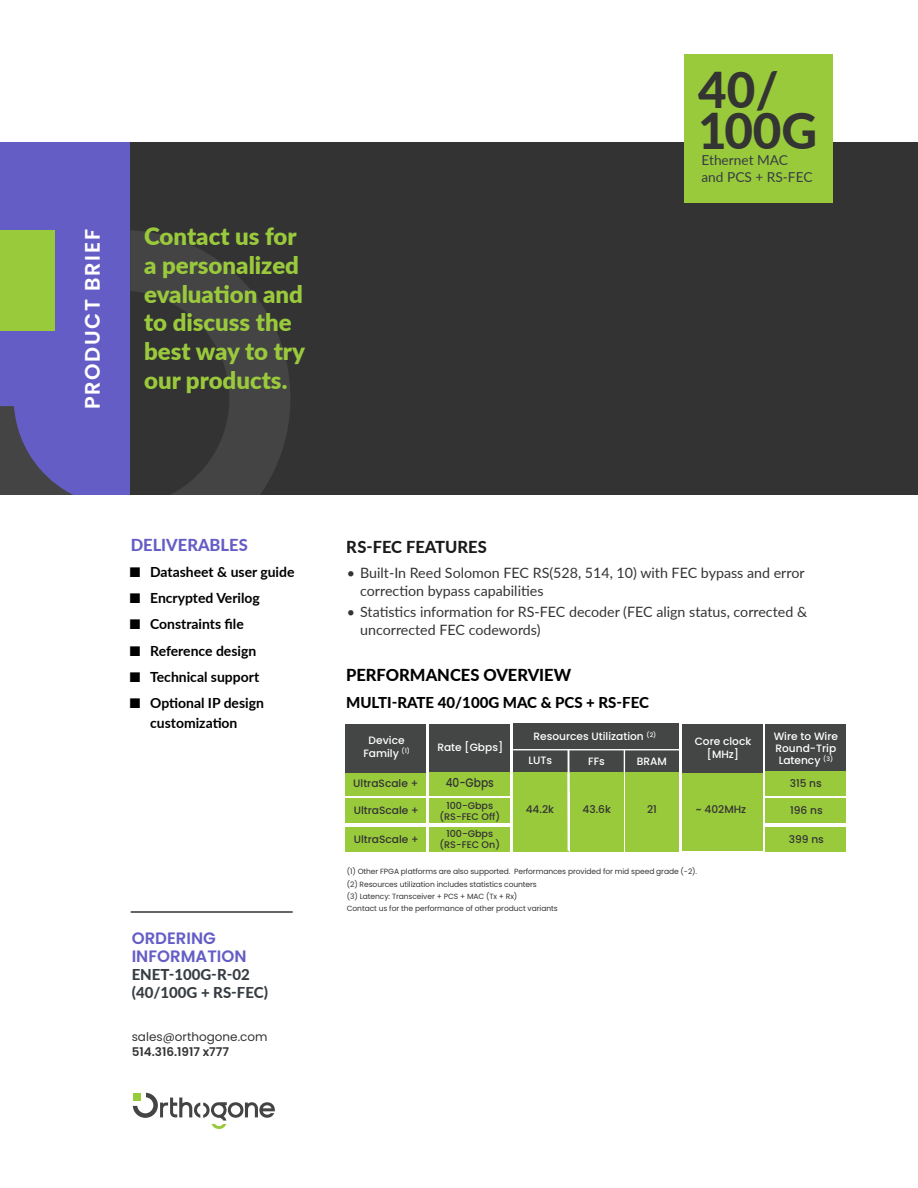
<style>
.page{position:relative;width:918px;height:1188px;background:#fff}
.page>*{position:absolute;margin:0;border:0;box-sizing:border-box;transform-origin:0 0}
.t1{font:800 49.35px/41.1px "Lato";color:#343433}
.t2{font:900 24px/28.8px "Lato";color:#9aca3c}
.t3{font:600 21px "Poppins";letter-spacing:.075em;color:#fff}
.t4{font:800 16.5px "Lato";color:#000}
.t5{font:600 16.5px/18px "Poppins";color:#655dc6}
.t6{font:800 16.5px "Lato";color:#655dc6}
.t7{font:800 15px "Lato";color:#000}
.t8{font:800 15px/18px "Lato";color:#373d42}
.t9{font:14.25px/18px "Lato";color:#343433}
.t10{font:700 13.95px/19.5px "Lato";color:#000;text-align:center}
.t11{font:13.65px/16.5px "Lato";color:#373d42}
.t12{font:500 12.45px "Poppins";color:#333;scale:.86 1}
.t13{font:12px "Poppins";color:#343433}
.t14{font:600 12px "Poppins";color:#343433}
.t15{font:500 10.65px/12.3px "Poppins";color:#fff;text-align:center}
.t16{font:500 10.65px "Poppins";color:#333}
.t17{font:500 9.6px/10.9px "Poppins";color:#333;text-align:center}
.t18{font:7.5px/12.3px "Poppins";letter-spacing:-.01em;color:#333}
</style>
<div class="page">
<svg style="left:133px;top:1093px;width:142px;height:36px"></svg>
<div style="left:0;top:143px;width:918px;height:352px;background:#333"></div>
<div style="left:0;top:143px;width:130px;height:352px;background:#655dc6"></div>
<hr style="left:131px;top:911px;width:162px;height:2px;background:#333">
<div style="left:346px;top:771px;width:80px;height:25px;background:#99ca3c"></div>
<div style="left:346px;top:724px;width:80px;height:48px;background:#444545"></div>
<div style="left:430px;top:724px;width:80px;height:48px;background:#444545"></div>
<div style="left:430px;top:772px;width:80px;height:23px;background:#99ca3c"></div>
<div style="left:682px;top:772px;width:81px;height:79px;background:#99ca3c"></div>
<div style="left:682px;top:724px;width:81px;height:48px;background:#444545"></div>
<div style="left:766px;top:724px;width:80px;height:48px;background:#444545"></div>
<div style="left:513px;top:724px;width:166px;height:26px;background:#444545"></div>
<div style="left:513px;top:750px;width:55px;height:22px;background:#444545"></div>
<div style="left:568px;top:750px;width:56px;height:22px;background:#444545"></div>
<div style="left:624px;top:750px;width:55px;height:22px;background:#444545"></div>
<div style="left:513px;top:772px;width:55px;height:79px;background:#99ca3c"></div>
<div style="left:568px;top:772px;width:56px;height:20px;background:#99ca3c"></div>
<hr style="left:513px;top:749px;width:167px;height:1px;background:#fff">
<hr style="left:624px;top:750px;width:1px;height:43px;background:#fff">
<hr style="left:568px;top:750px;width:2px;height:100px;background:#fff">
<div style="left:430px;top:799px;width:80px;height:24px;background:#99ca3c"></div>
<div style="left:346px;top:799px;width:80px;height:24px;background:#99ca3c"></div>
<div style="left:430px;top:827px;width:80px;height:24px;background:#99ca3c"></div>
<div style="left:346px;top:827px;width:80px;height:24px;background:#99ca3c"></div>
<div style="left:766px;top:771px;width:80px;height:25px;background:#99ca3c"></div>
<div style="left:766px;top:799px;width:80px;height:24px;background:#99ca3c"></div>
<div style="left:766px;top:827px;width:80px;height:24px;background:#99ca3c"></div>
<div style="left:570px;top:772px;width:53px;height:79px;background:#99ca3c"></div>
<div style="left:625px;top:772px;width:54px;height:79px;background:#99ca3c"></div>
<svg style="left:0;top:230px;width:290px;height:265px"></svg>
<div style="left:0;top:230px;width:54px;height:101px;background:#99ca3c"></div>
<div style="left:685px;top:54px;width:148px;height:148px;background:#99ca3c"></div>
<h3 class="t3" style="left:80px;top:409px;width:181px;rotate:-90deg">PRODUCT BRIEF</h3>
<h2 class="t2" style="left:144px;top:221px;width:162px">Contact us for a personalized evaluation and to discuss the best way to try our products.</h2>
<h1 class="t1" style="left:698px;top:67px;width:121px">40/<br>100G</h1>
<h3 class="t11" style="left:701px;top:151px;width:113px">Ethernet MAC and PCS + RS-FEC</h3>
<h3 class="t6" style="left:131px;top:533px;width:119px">DELIVERABLES</h3>
<h3 class="t10" style="left:130px;top:561px;width:166px">■ Datasheet &amp; user guide</h3>
<h3 class="t10" style="left:130px;top:588px;width:132px">■ Encrypted Verilog</h3>
<h3 class="t10" style="left:130px;top:614px;width:116px">■ Constraints file</h3>
<h3 class="t10" style="left:130px;top:640px;width:128px">■ Reference design</h3>
<h3 class="t10" style="left:130px;top:666px;width:131px">■ Technical support</h3>
<h3 class="t10" style="left:130px;top:693px;width:136px">■ Optional IP design customization</h3>
<h3 class="t5" style="left:132px;top:929px;width:116px">ORDERING<br>INFORMATION</h3>
<h3 class="t8" style="left:132px;top:965px;width:138px">ENET-100G-R-02 (40/100G + RS-FEC)</h3>
<h3 class="t13" style="left:132px;top:1030px;width:137px">sales@orthogone.com</h3>
<h3 class="t14" style="left:132px;top:1045px;width:99px">514.316.1917 x777</h3>
<h3 class="t4" style="left:347px;top:535px;width:142px">RS-FEC FEATURES</h3>
<h3 class="t9" style="left:360px;top:563px;width:446px;text-indent:-13px">• Built-In Reed Solomon FEC RS(528, 514, 10) with FEC bypass and error correction bypass capabilities</h3>
<h3 class="t9" style="left:360px;top:603px;width:448px;text-indent:-13px">• Statistics information for RS-FEC decoder (FEC align status, corrected &amp; uncorrected FEC codewords)</h3>
<h3 class="t4" style="left:346px;top:662px;width:227px">PERFORMANCES OVERVIEW</h3>
<h3 class="t7" style="left:346px;top:691px;width:304px">MULTI-RATE 40/100G MAC &amp; PCS + RS-FEC</h3>
<h3 class="t15" style="left:363px;top:735px;width:48px">Device<br>Family <sup>(1)</sup></h3>
<h3 class="t15" style="left:437px;top:741px;width:67px">Rate [Gbps]</h3>
<h3 class="t16" style="left:353px;top:777px;width:67px">UltraScale +</h3>
<h3 class="t12" style="left:446px;top:775px;width:58px">40-Gbps</h3>
<h3 class="t16" style="left:354px;top:805px;width:67px">UltraScale +</h3>
<h3 class="t16" style="left:354px;top:833px;width:67px">UltraScale +</h3>
<p class="t17" style="left:439px;top:800px;width:62px">100-Gbps (RS-FEC Off)</p>
<p class="t17" style="left:440px;top:828px;width:62px">100-Gbps (RS-FEC On)</p>
<h3 class="t15" style="left:533px;top:730px;width:124px">Resources Utilization <sup>(2)</sup></h3>
<h3 class="t15" style="left:528px;top:755px;width:25px">LUTs</h3>
<h3 class="t15" style="left:588px;top:755px;width:18px">FFs</h3>
<h3 class="t15" style="left:637px;top:755px;width:32px">BRAM</h3>
<h3 class="t16" style="left:526px;top:803px;width:30px">44.2k</h3>
<h3 class="t16" style="left:583px;top:803px;width:30px">43.6k</h3>
<h3 class="t16" style="left:647px;top:803px;width:11px">21</h3>
<h3 class="t15" style="left:695px;top:736px;width:58px">Core clock [MHz]</h3>
<h3 class="t15" style="left:774px;top:730px;width:66px;text-align:left">Wire to Wire<br>Round-Trip<br>Latency <sup>(3)</sup></h3>
<h3 class="t16" style="left:696px;top:803px;width:52px">~ 402MHz</h3>
<h3 class="t16" style="left:790px;top:777px;width:34px">315 ns</h3>
<h3 class="t16" style="left:790px;top:805px;width:34px">196 ns</h3>
<h3 class="t16" style="left:789px;top:833px;width:37px">399 ns</h3>
<p class="t18" style="left:347px;top:865px;width:352px">(1) Other FPGA platforms are also supported. Performances provided for mid speed grade (-2). (2) Resources utilization includes statistics counters<br>(3) Latency: Transceiver + PCS + MAC (Tx + Rx)<br>Contact us for the performance of other product variants</p>
</div>
